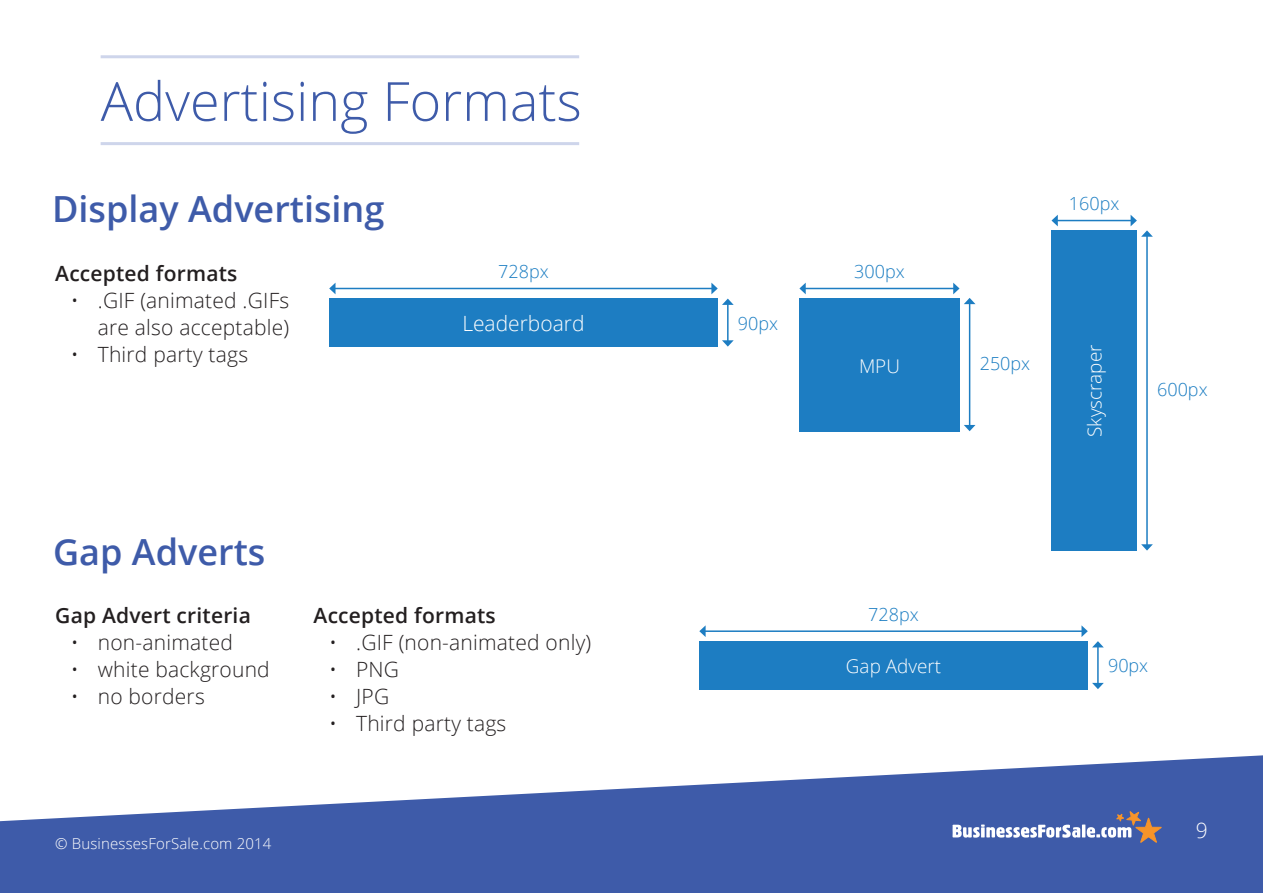
<style>
.page{position:relative;width:1263px;height:893px;background:#fff}
.page>*{position:absolute;margin:0;border:0;box-sizing:border-box;transform-origin:0 0}
.t1{font:300 54px "Open Sans";color:#3e5ba9}
.t2{font:600 36px "Open Sans";color:#3e5ba9}
.t3{font:300 21px/27px "Open Sans";letter-spacing:.01em;color:#231f20;text-align:right}
.t4{font:600 21px "Open Sans";letter-spacing:.01em;color:#231f20}
.t5{font:300 21px "Open Sans";color:#fff}
.t6{font:300 18.9px "Open Sans";color:#fff}
.t7{font:300 18px "Open Sans";color:#1b7dc2}
.t8{font:300 15px "Open Sans";letter-spacing:.01em;color:#fff}
</style>
<div class="page">
<svg style="left:0;top:755px;width:1263px;height:138px;fill:#3e5ba9"></svg>
<svg style="left:952px;top:812px;width:209px;height:31px"></svg>
<hr style="left:101px;top:142px;width:478px;height:3px;background:#ced5eb">
<hr style="left:101px;top:55px;width:478px;height:3px;background:#ced5eb">
<div style="left:699px;top:641px;width:389px;height:48px;background:#1d7dc2"></div>
<hr style="left:705px;top:630px;width:377px;height:2px;background:#1d7dc2">
<svg style="left:699px;top:625px;width:7px;height:12px"></svg>
<hr style="left:1097px;top:647px;width:2px;height:37px;background:#1d7dc2">
<svg style="left:1092px;top:683px;width:12px;height:6px"></svg>
<svg style="left:1081px;top:625px;width:23px;height:22px"></svg>
<div style="left:799px;top:299px;width:160px;height:133px;background:#1d7dc2"></div>
<hr style="left:805px;top:288px;width:149px;height:1px;background:#1d7dc2">
<svg style="left:799px;top:283px;width:7px;height:11px"></svg>
<hr style="left:969px;top:303px;width:1px;height:123px;background:#1d7dc2">
<svg style="left:964px;top:425px;width:11px;height:6px"></svg>
<svg style="left:953px;top:283px;width:22px;height:21px"></svg>
<div style="left:1051px;top:231px;width:86px;height:320px;background:#1d7dc2"></div>
<hr style="left:1057px;top:220px;width:74px;height:1px;background:#1d7dc2">
<svg style="left:1051px;top:215px;width:7px;height:11px"></svg>
<hr style="left:1146px;top:236px;width:2px;height:309px;background:#1d7dc2">
<svg style="left:1141px;top:544px;width:12px;height:7px"></svg>
<svg style="left:1130px;top:215px;width:23px;height:22px"></svg>
<div style="left:329px;top:299px;width:389px;height:48px;background:#1d7dc2"></div>
<hr style="left:335px;top:288px;width:377px;height:1px;background:#1d7dc2">
<svg style="left:329px;top:283px;width:6px;height:11px"></svg>
<hr style="left:727px;top:304px;width:1px;height:37px;background:#1d7dc2">
<svg style="left:722px;top:340px;width:12px;height:7px"></svg>
<svg style="left:711px;top:283px;width:23px;height:22px"></svg>
<h1 class="t1" style="left:101px;top:64px;width:483px">Advertising Formats</h1>
<h2 class="t2" style="left:52px;top:184px;width:334px">Display Advertising</h2>
<p class="t4" style="left:55px;top:259px;width:184px">Accepted formats</p>
<p class="t3" style="left:71px;top:286px;width:220px">• .GIF (animated .GIFs are also acceptable)</p>
<p class="t3" style="left:71px;top:340px;width:179px">• Third party tags</p>
<h2 class="t2" style="left:53px;top:527px;width:214px">Gap Adverts</h2>
<p class="t7" style="left:498px;top:260px;width:52px">728px</p>
<p class="t5" style="left:462px;top:309px;width:124px">Leaderboard</p>
<p class="t4" style="left:55px;top:601px;width:197px">Gap Advert criteria</p>
<p class="t3" style="left:71px;top:629px;width:164px">• non-animated</p>
<p class="t3" style="left:71px;top:656px;width:200px">• white background</p>
<p class="t3" style="left:71px;top:683px;width:136px">• no borders</p>
<p class="t8" style="left:55px;top:833px;width:218px">© BusinessesForSale.com 2014</p>
<p class="t4" style="left:314px;top:601px;width:184px">Accepted formats</p>
<p class="t3" style="left:329px;top:629px;width:264px">• .GIF (non-animated only)</p>
<p class="t3" style="left:329px;top:656px;width:72px">• PNG</p>
<p class="t3" style="left:329px;top:683px;width:62px">• JPG</p>
<p class="t3" style="left:329px;top:710px;width:179px">• Third party tags</p>
<p class="t7" style="left:738px;top:311px;width:42px">90px</p>
<p class="t7" style="left:854px;top:260px;width:52px">300px</p>
<p class="t6" style="left:859px;top:353px;width:42px">MPU</p>
<p class="t7" style="left:1069px;top:192px;width:52px">160px</p>
<p class="t7" style="left:980px;top:351px;width:52px">250px</p>
<p class="t6" style="left:1082px;top:437px;width:94px;rotate:-90deg">Skyscraper</p>
<p class="t7" style="left:1157px;top:377px;width:52px">600px</p>
<p class="t7" style="left:868px;top:602px;width:52px">728px</p>
<p class="t6" style="left:846px;top:653px;width:97px">Gap Advert</p>
<p class="t7" style="left:1108px;top:653px;width:42px">90px</p>
<p class="t5" style="left:1196px;top:816px;width:13px">9</p>
</div>
